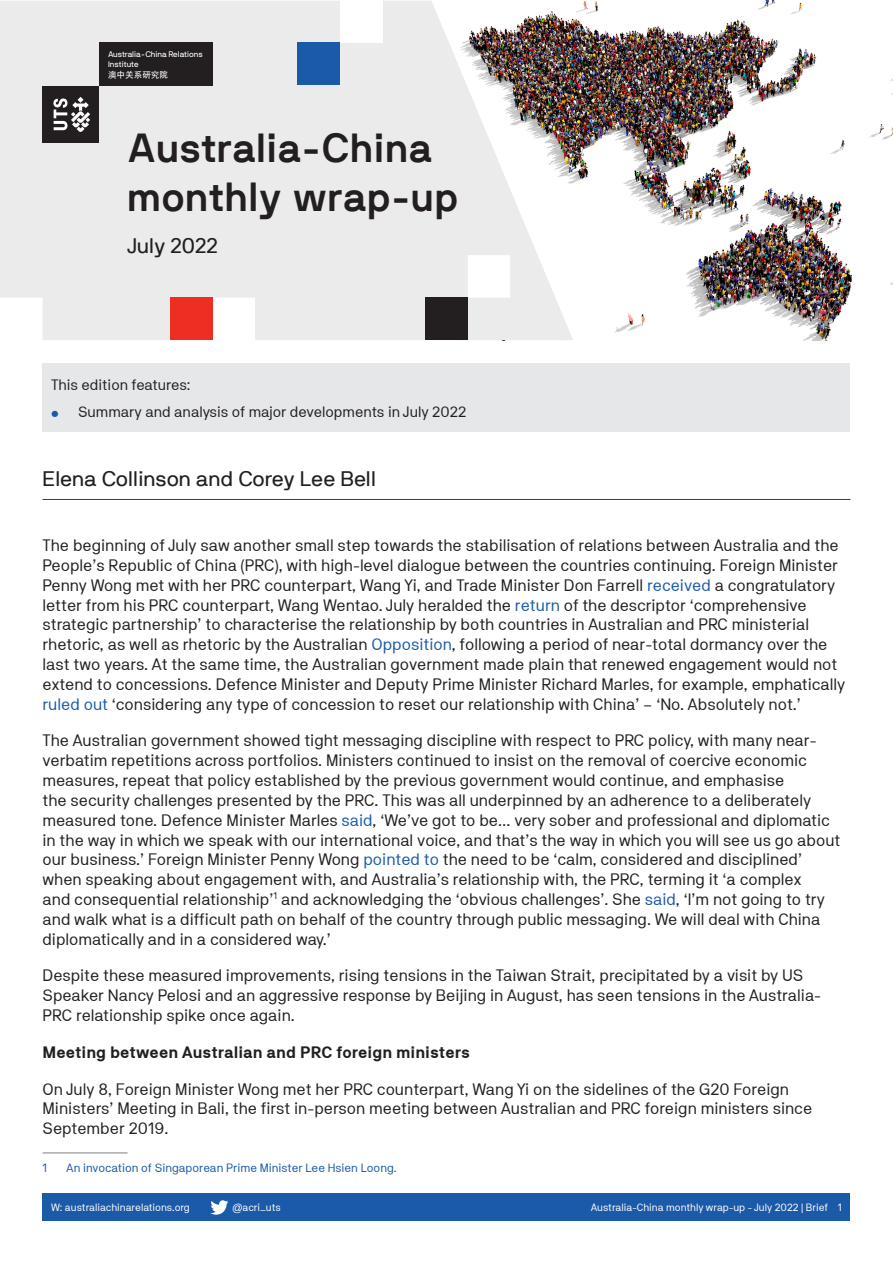
<style>
.page{position:relative;width:893px;height:1263px;background:#fff}
.page>*{position:absolute;margin:0;border:0;box-sizing:border-box;transform-origin:0 0}
.t1{font:700 40.5px/48.6px "NB International Pro";color:#231f20}
.Body_Copy_copy{font:21px "NB International Pro";color:#231f20}
.Body_Copy{font:16.5px/19.8px "NB Akademie Std";color:#231f20}
.Body_Copy-2{font:700 16.5px "NB Akademie Std";color:#231f20}
.Body_Copy-3{font:15px "NB Akademie Std";color:#231f20}
.Footnote_text_1{font:12px "NB Akademie Std";color:#1b5aa9}
.t2{font:10.5px "NB Akademie Std";color:#fff}
.t3{font:8.55px "Adobe Heiti Std Regular G Bpc EUC H";color:#fff}
.t4{font:8.1px/9.8px "NB International Pro";color:#fff}
.s1{font-size:12px;color:#1b5aa9}
.s2{color:#1b5aa9}
</style>
<div class="page">
<div style="left:43px;top:1193px;width:807px;height:27px;background:#1b5aa9"></div>
<svg style="left:210px;top:1200px;width:18px;height:15px"></svg>
<div style="left:43px;top:364px;width:807px;height:68px;background:#e6e7e9"></div>
<hr style="left:43px;top:1152px;width:85px;height:2px;background:#a8a9ad">
<img style="left:573px;top:1px;width:320px;height:339px">
<svg style="left:0;top:1px;width:573px;height:339px;background:#e3e2e2"></svg>
<hr style="left:43px;top:499px;width:807px;height:1px;background:#3e3e3f">
<div style="left:42px;top:86px;width:57px;height:56px;background:#231f20"></div>
<div style="left:99px;top:43px;width:114px;height:43px;background:#231f20"></div>
<svg style="left:53px;top:97px;width:37px;height:35px"></svg>
<div style="left:340px;top:0;width:43px;height:43px;background:#fff"></div>
<div style="left:298px;top:43px;width:42px;height:42px;background:#1b5aa9"></div>
<svg style="left:0;top:255px;width:510px;height:85px;background:#ededed"></svg>
<div style="left:170px;top:298px;width:43px;height:42px;background:#ee2e22"></div>
<div style="left:425px;top:298px;width:43px;height:42px;background:#231f20"></div>
<p class="t4" style="left:108px;top:49px;width:96px">Australia-China Relations<br>Institute</p>
<p class="t3" style="left:108px;top:69px;width:62px">澳中关系研究院</p>
<p class="t1" style="left:128px;top:123px;width:333px">Australia-China monthly wrap-up</p>
<p class="Body_Copy_copy" style="left:128px;top:233px;width:92px">July 2022</p>
<p class="Body_Copy-3" style="left:51px;top:376px;width:141px">This edition features:</p>
<p class="Body_Copy-3" style="left:51px;top:403px;width:417px"><span class="s1">•</span> Summary and analysis of major developments in July 2022</p>
<p class="Body_Copy_copy" style="left:43px;top:466px;width:335px">Elena Collinson and Corey Lee Bell</p>
<p class="Body_Copy" style="left:43px;top:535px;width:804px">The beginning of July saw another small step towards the stabilisation of relations between Australia and the People’s Republic of China (PRC), with high-level dialogue between the countries continuing. Foreign Minister Penny Wong met with her PRC counterpart, Wang Yi, and Trade Minister Don Farrell <span class="s2">received</span> a congratulatory letter from his PRC counterpart, Wang Wentao. July heralded the <span class="s2">return</span> of the descriptor ‘comprehensive strategic partnership’ to characterise the relationship by both countries in Australian and PRC ministerial rhetoric, as well as rhetoric by the Australian <span class="s2">Opposition</span>, following a period of near-total dormancy over the last two years. At the same time, the Australian government made plain that renewed engagement would not extend to concessions. Defence Minister and Deputy Prime Minister Richard Marles, for example, emphatically <span class="s2">ruled out</span> ‘considering any type of concession to reset our relationship with China’ – ‘No. Absolutely not.’</p>
<p class="Body_Copy" style="left:43px;top:731px;width:799px">The Australian government showed tight messaging discipline with respect to PRC policy, with many near&shy;verbatim repetitions across portfolios. Ministers continued to insist on the removal of coercive economic measures, repeat that policy established by the previous government would continue, and emphasise<br>the security challenges presented by the PRC. This was all underpinned by an adherence to a deliberately measured tone. Defence Minister Marles <span class="s2">said</span>, ‘We’ve got to be… very sober and professional and diplomatic in the way in which we speak with our international voice, and that’s the way in which you will see us go about our business.’ Foreign Minister Penny Wong <span class="s2">pointed to</span> the need to be ‘calm, considered and disciplined’ when speaking about engagement with, and Australia’s relationship with, the PRC, terming it ‘a complex<br>and consequential relationship’<sup>1</sup> and acknowledging the ‘obvious challenges’. She <span class="s2">said</span>, ‘I’m not going to try and walk what is a difficult path on behalf of the country through public messaging. We will deal with China diplomatically and in a considered way.’</p>
<p class="Body_Copy" style="left:43px;top:965px;width:780px">Despite these measured improvements, rising tensions in the Taiwan Strait, precipitated by a visit by US<br>Speaker Nancy Pelosi and an aggressive response by Beijing in August, has seen tensions in the Australia-<br>PRC relationship spike once again.</p>
<p class="Body_Copy-2" style="left:43px;top:1043px;width:429px">Meeting between Australian and PRC foreign ministers</p>
<p class="Body_Copy" style="left:43px;top:1079px;width:771px">On July 8, Foreign Minister Wong met her PRC counterpart, Wang Yi on the sidelines of the G20 Foreign<br>Ministers’ Meeting in Bali, the first in-person meeting between Australian and PRC foreign ministers since<br>September 2019.</p>
<p class="Footnote_text_1" style="left:43px;top:1160px;width:6px">1</p>
<p class="Footnote_text_1" style="left:66px;top:1160px;width:332px">An invocation of Singaporean Prime Minister Lee Hsien Loong.</p>
<p class="t2" style="left:51px;top:1201px;width:140px">W: australiachinarelations.org</p>
<p class="t2" style="left:233px;top:1201px;width:50px">@acri_uts</p>
<p class="t2" style="left:591px;top:1201px;width:253px">Australia-China monthly wrap-up - July 2022 | Brief 1</p>
</div>
